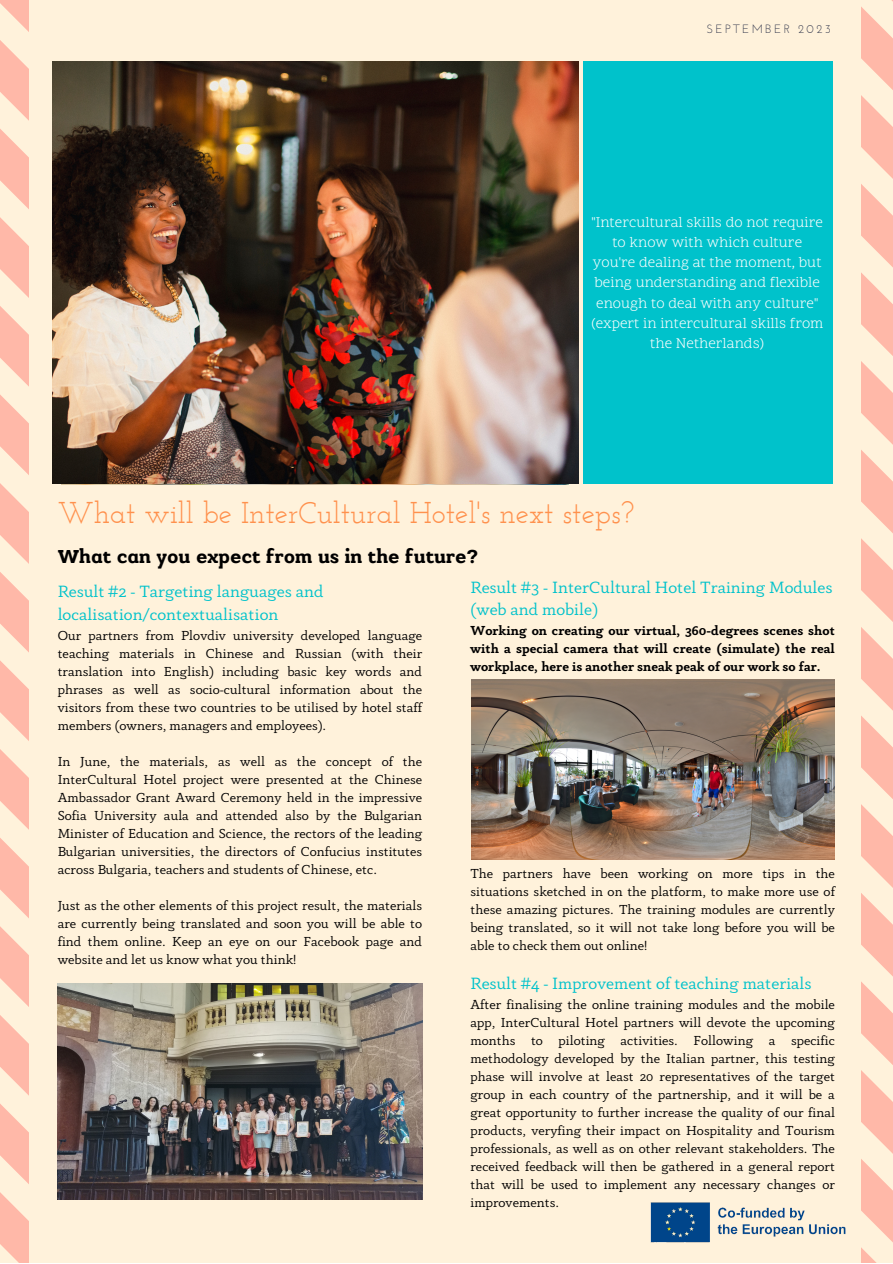
<style>
.page{position:relative;width:893px;height:1264px;background:#fff}
.page>*{position:absolute;margin:0;border:0;box-sizing:border-box;transform-origin:0 0}
.t1{font:30px "Josefin Slab";color:#ff914d}
.t2{font:700 20.25px "Kulachat Slab";color:#000}
.t3{font:16.8px/22.5px "Anaphora";color:#00c2cb}
.t4{font:15px/20.2px "Scope One";color:#fff;text-align:center}
.t5{font:13.5px/18px "Anaphora";color:#000;text-align:justify}
.t6{font:700 13.5px/18px "Anaphora";color:#000;text-align:justify}
.t7{font:12px "Josefin Sans";letter-spacing:.2em;color:#2f344a}
</style>
<div class="page">
<div style="left:0;top:0;width:892px;height:1262px;background:#fff2db"></div>
<div style="left:582px;top:61px;width:250px;height:423px;background:#00c2cb"></div>
<svg style="left:0;top:0;width:29px;height:1262px"></svg>
<svg style="left:861px;top:0;width:31px;height:1262px"></svg>
<img style="left:650px;top:1202px;width:196px;height:41px">
<img style="left:52px;top:62px;width:526px;height:421px">
<img style="left:58px;top:983px;width:364px;height:216px">
<img style="left:471px;top:679px;width:363px;height:180px">
<p class="t7" style="left:706px;top:24px;width:126px">SEPTEMBER 2023</p>
<p class="t4" style="left:591px;top:213px;width:234px">"Intercultural skills do not require to know with which culture you're dealing at the moment, but being understanding and flexible enough to deal with any culture" (expert in intercultural skills from the Netherlands)</p>
<p class="t1" style="left:58px;top:501px;width:578px">What will be InterCultural Hotel's next steps?</p>
<p class="t2" style="left:58px;top:544px;width:422px">What can you expect from us in the future?</p>
<p class="t3" style="left:58px;top:581px;width:267px">Result #2 - Targeting languages and localisation/contextualisation</p>
<p class="t5" style="left:58px;top:627px;width:366px">Our partners from Plovdiv university developed language teaching materials in Chinese and Russian (with their translation into English) including basic key words and phrases as well as socio-cultural information about the visitors from these two countries to be utilised by hotel staff members (owners, managers and employees).</p>
<p class="t5" style="left:58px;top:753px;width:366px">In June, the materials, as well as the concept of the InterCultural Hotel project were presented at the Chinese Ambassador Grant Award Ceremony held in the impressive Sofia University aula and attended also by the Bulgarian Minister of Education and Science, the rectors of the leading Bulgarian universities, the directors of Confucius institutes across Bulgaria, teachers and students of Chinese, etc.</p>
<p class="t5" style="left:58px;top:897px;width:366px">Just as the other elements of this project result, the materials are currently being translated and soon you will be able to find them online. Keep an eye on our Facebook page and website and let us know what you think!</p>
<p class="t3" style="left:470px;top:577px;width:363px">Result #3 - InterCultural Hotel Training Modules (web and mobile)</p>
<p class="t6" style="left:470px;top:623px;width:366px">Working on creating our virtual, 360-degrees scenes shot with a special camera that will create (simulate) the real workplace, here is another sneak peak of our work so far.</p>
<p class="t5" style="left:470px;top:866px;width:366px">The partners have been working on more tips in the situations sketched in on the platform, to make more use of these amazing pictures. The training modules are currently being translated, so it will not take long before you will be able to check them out online!</p>
<p class="t3" style="left:470px;top:973px;width:343px">Result #4 - Improvement of teaching materials</p>
<p class="t5" style="left:470px;top:996px;width:366px">After finalising the online training modules and the mobile app, InterCultural Hotel partners will devote the upcoming months to piloting activities. Following a specific methodology developed by the Italian partner, this testing phase will involve at least 20 representatives of the target group in each country of the partnership, and it will be a great opportunity to further increase the quality of our final products, veryfing their impact on Hospitality and Tourism professionals, as well as on other relevant stakeholders. The received feedback will then be gathered in a general report that will be used to implement any necessary changes or improvements.</p>
</div>
